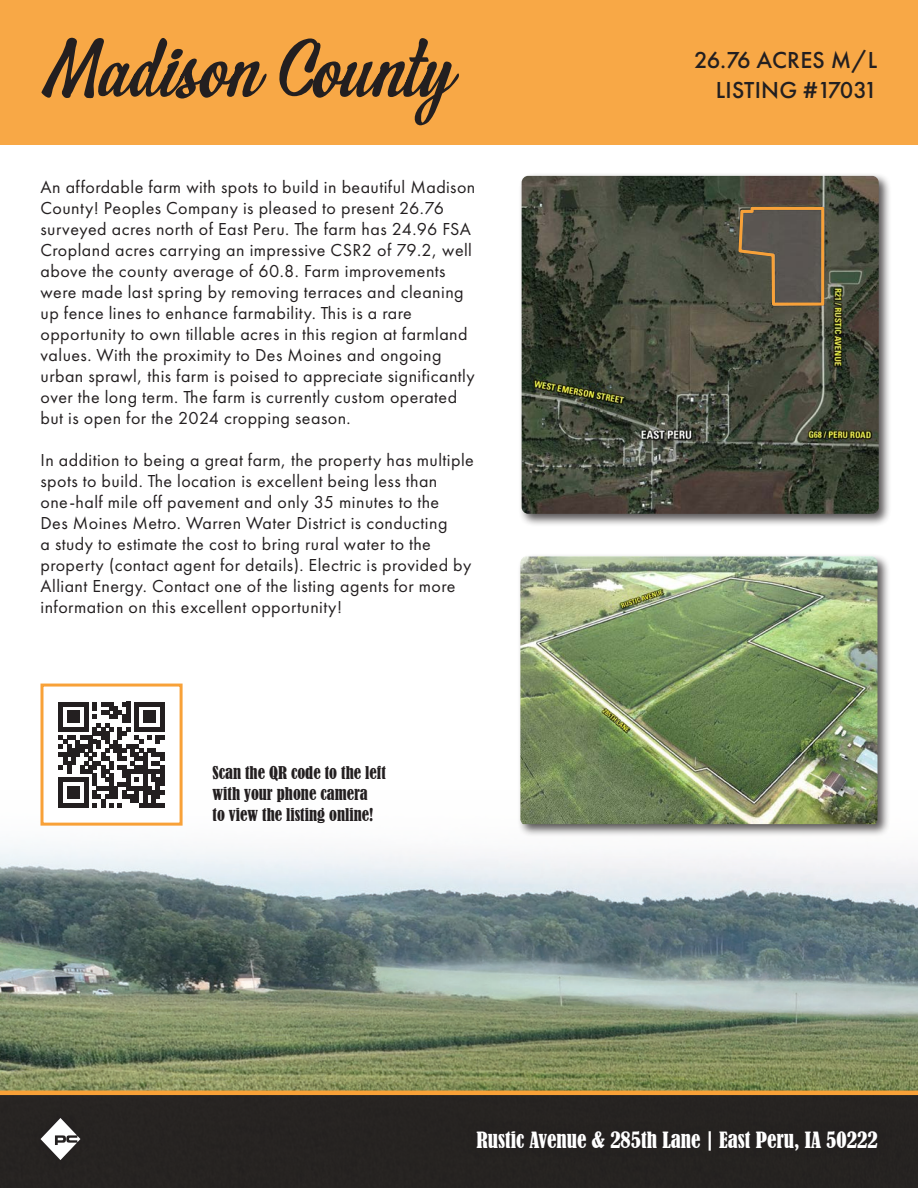
<style>
.page{position:relative;width:918px;height:1188px;background:#fff}
.page>*{position:absolute;margin:0;border:0;box-sizing:border-box;transform-origin:0 0}
.t1{font:500 24px "Futura PT";letter-spacing:.005em;color:#231f20}
.t2{font:condensed 21px "Bernard";color:#fff}
.t3{font:18px/21px "Futura PT";letter-spacing:.025em;color:#231f20}
.t4{font:condensed 16.5px/21px "Bernard";color:#231f20}
</style>
<div class="page">
<img style="left:0;top:846px;width:918px;height:245px">
<div style="left:518px;top:172px;width:374px;height:355px;background:#231f20;opacity:.75"></div>
<img style="left:522px;top:176px;width:357px;height:338px">
<div style="left:517px;top:553px;width:374px;height:284px;background:#231f20;opacity:.75"></div>
<img style="left:520px;top:556px;width:358px;height:268px">
<svg style="left:59px;top:702px;width:105px;height:105px"></svg>
<div style="left:40px;top:684px;width:143px;height:142px;border:3px solid #f8a138"></div>
<div style="left:0;top:0;width:918px;height:145px;background:#f8a846"></div>
<div style="left:0;top:1093px;width:918px;height:95px;background:#231f20"></div>
<hr style="left:0;top:1091px;width:918px;height:4px;background:#f8a138">
<svg style="left:41px;top:38px;width:418px;height:87px"></svg>
<svg style="left:737px;top:205px;width:89px;height:102px;background:#695d4b"></svg>
<svg style="left:41px;top:1118px;width:39px;height:42px"></svg>
<p class="t3" style="left:40px;top:176px;width:436px">An affordable farm with spots to build in beautiful Madison County! Peoples Company is pleased to present 26.76 surveyed acres north of East Peru. The farm has 24.96 FSA Cropland acres carrying an impressive CSR2 of 79.2, well above the county average of 60.8. Farm improvements were made last spring by removing terraces and cleaning up fence lines to enhance farmability. This is a rare opportunity to own tillable acres in this region at farmland values. With the proximity to Des Moines and ongoing urban sprawl, this farm is poised to appreciate significantly over the long term. The farm is currently custom operated but is open for the 2024 cropping season.</p>
<p class="t3" style="left:40px;top:449px;width:435px">In addition to being a great farm, the property has multiple spots to build. The location is excellent being less than one-half mile off pavement and only 35 minutes to the<br>Des Moines Metro. Warren Water District is conducting<br>a study to estimate the cost to bring rural water to the property (contact agent for details). Electric is provided by Alliant Energy. Contact one of the listing agents for more information on this excellent opportunity!</p>
<p class="t4" style="left:213px;top:763px;width:175px">Scan the QR code to the left with your phone camera<br>to view the listing online!</p>
<p class="t1" style="left:694px;top:45px;width:185px">26.76 ACRES M/L</p>
<p class="t1" style="left:716px;top:75px;width:163px">LISTING #17031</p>
<p class="t2" style="left:476px;top:1127px;width:403px">Rustic Avenue &amp; 285th Lane | East Peru, IA 50222</p>
</div>
